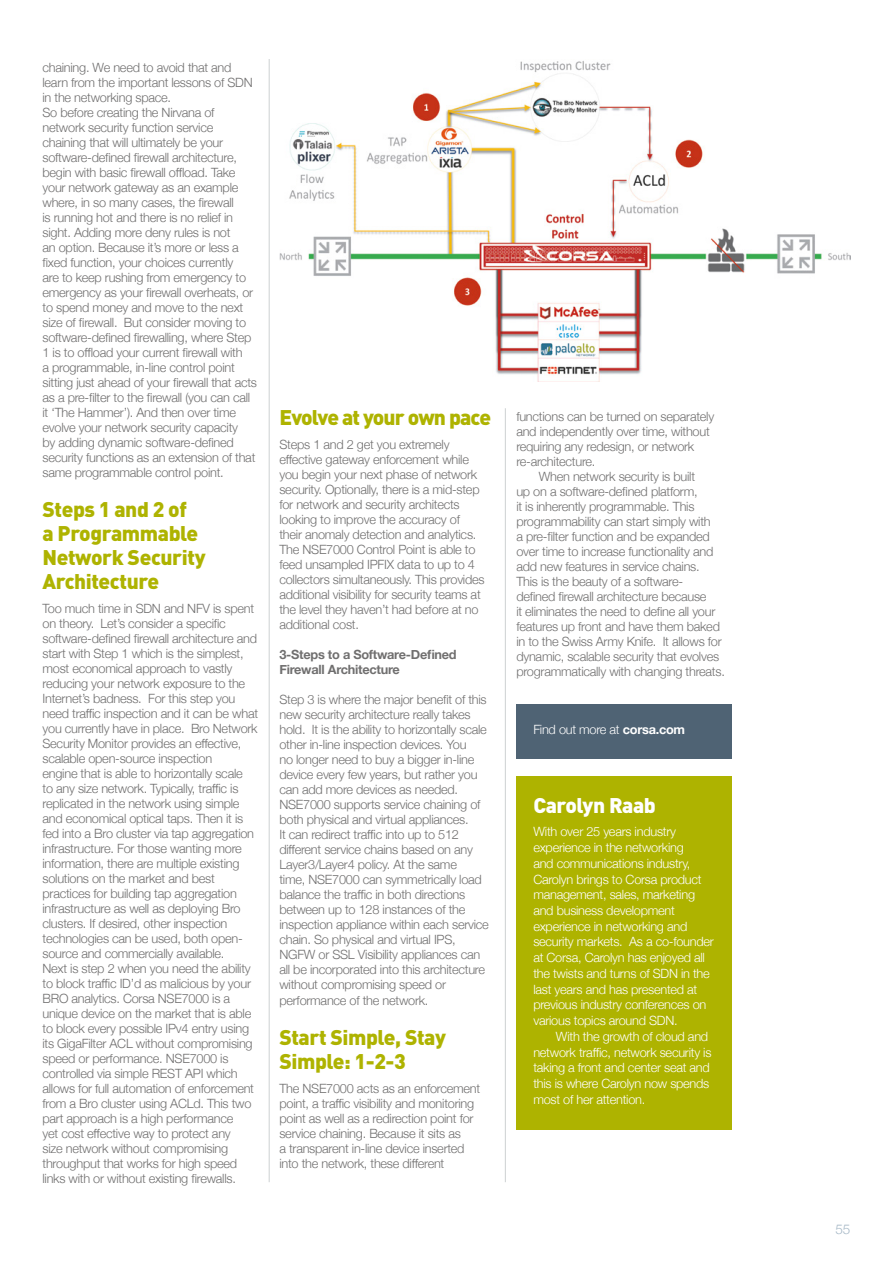
<style>
.page{position:relative;width:893px;height:1263px;background:#fff}
.page>*{position:absolute;margin:0;border:0;box-sizing:border-box;transform-origin:0 0}
.t1{font:900 21px/24px "DIN";letter-spacing:-.02em;color:#aeb300}
.t2{font:900 21px "DIN";letter-spacing:-.04em;color:#aeb300}
.t3{font:900 21px "DIN";letter-spacing:-.02em;color:#fff}
.t4{font:300 13.5px "Helvetica Neue";color:#a6b8c6}
.t5{font:300 12.75px/15px "Helvetica Neue";letter-spacing:-.02em;color:#706f6f}
.t6{font:300 12.75px/15.8px "Helvetica Neue";letter-spacing:-.02em;color:#fff}
.t7{font:700 12.75px/15px "Helvetica Neue";letter-spacing:-.02em;color:#706f6f}
.s1{font-weight:700}
</style>
<div class="page">
<div style="left:516px;top:776px;width:216px;height:354px;background:#aeb300"></div>
<div style="left:516px;top:705px;width:216px;height:54px;background:#4f6374"></div>
<hr style="left:269px;top:59px;width:1px;height:1123px;background:#cdd1d2">
<hr style="left:505px;top:408px;width:1px;height:774px;background:#cdd1d2">
<img style="left:279px;top:61px;width:571px;height:320px">
<p class="t5" style="left:43px;top:59px;width:216px">chaining. We need to avoid that and learn from the important lessons of SDN in the networking space.<br>So before creating the Nirvana of network security function service chaining that will ultimately be your software-defined firewall architecture, begin with basic firewall offload. Take your network gateway as an example where, in so many cases, the firewall<br>is running hot and there is no relief in sight. Adding more deny rules is not<br>an option. Because it’s more or less a fixed function, your choices currently<br>are to keep rushing from emergency to emergency as your firewall overheats, or to spend money and move to the next size of firewall. But consider moving to software-defined firewalling, where Step 1 is to offload your current firewall with<br>a programmable, in-line control point sitting just ahead of your firewall that acts as a pre-filter to the firewall (you can call it ‘The Hammer’). And then over time evolve your network security capacity<br>by adding dynamic software-defined security functions as an extension of that same programmable control point.</p>
<h1 class="t1" style="left:43px;top:496px;width:164px">Steps 1 and 2 of<br>a Programmable<br>Network Security<br>Architecture</h1>
<p class="t5" style="left:43px;top:600px;width:217px">Too much time in SDN and NFV is spent on theory. Let’s consider a specific software-defined firewall architecture and start with Step 1 which is the simplest, most economical approach to vastly reducing your network exposure to the Internet’s badness. For this step you need traffic inspection and it can be what you currently have in place. Bro Network Security Monitor provides an effective, scalable open-source inspection<br>engine that is able to horizontally scale<br>to any size network. Typically, traffic is replicated in the network using simple and economical optical taps. Then it is fed into a Bro cluster via tap aggregation infrastructure. For those wanting more information, there are multiple existing solutions on the market and best practices for building tap aggregation infrastructure as well as deploying Bro clusters. If desired, other inspection technologies can be used, both open&shy;source and commercially available.<br>Next is step 2 when you need the ability to block traffic ID’d as malicious by your BRO analytics. Corsa NSE7000 is a unique device on the market that is able to block every possible IPv4 entry using its GigaFilter ACL without compromising speed or performance. NSE7000 is controlled via simple REST API which allows for full automation of enforcement from a Bro cluster using ACLd. This two part approach is a high performance<br>yet cost effective way to protect any<br>size network without compromising throughput that works for high speed links with or without existing firewalls.</p>
<h1 class="t2" style="left:279px;top:404px;width:213px">Evolve at your own pace</h1>
<p class="t5" style="left:279px;top:436px;width:207px">Steps 1 and 2 get you extremely effective gateway enforcement while you begin your next phase of network security. Optionally, there is a mid-step for network and security architects looking to improve the accuracy of their anomaly detection and analytics.<br>The NSE7000 Control Point is able to feed unsampled IPFIX data to up to 4 collectors simultaneously. This provides additional visibility for security teams at the level they haven’t had before at no additional cost.</p>
<p class="t7" style="left:279px;top:647px;width:179px">3-Steps to a Software-Defined<br>Firewall Architecture</p>
<p class="t5" style="left:279px;top:691px;width:211px">Step 3 is where the major benefit of this new security architecture really takes hold. It is the ability to horizontally scale other in-line inspection devices. You<br>no longer need to buy a bigger in-line device every few years, but rather you can add more devices as needed.<br>NSE7000 supports service chaining of both physical and virtual appliances.<br>It can redirect traffic into up to 512 different service chains based on any Layer3/Layer4 policy. At the same<br>time, NSE7000 can symmetrically load balance the traffic in both directions between up to 128 instances of the inspection appliance within each service chain. So physical and virtual IPS, NGFW or SSL Visibility appliances can all be incorporated into this architecture without compromising speed or performance of the network.</p>
<h1 class="t1" style="left:279px;top:1024px;width:168px">Start Simple, Stay<br>Simple: 1-2-3</h1>
<p class="t5" style="left:279px;top:1080px;width:202px">The NSE7000 acts as an enforcement point, a traffic visibility and monitoring point as well as a redirection point for service chaining. Because it sits as<br>a transparent in-line device inserted into the network, these different</p>
<p class="t5" style="left:516px;top:408px;width:199px">functions can be turned on separately</p>
<p class="t5" style="left:516px;top:423px;width:195px">and independently over time, without</p>
<p class="t5" style="left:516px;top:438px;width:179px">requiring any redesign, or network</p>
<p class="t5" style="left:516px;top:453px;width:81px">re-architecture.</p>
<p class="t5" style="left:539px;top:468px;width:158px">When network security is built</p>
<p class="t5" style="left:516px;top:483px;width:183px">up on a software-defined platform,</p>
<p class="t5" style="left:516px;top:498px;width:180px">it is inherently programmable. This</p>
<p class="t5" style="left:516px;top:513px;width:196px">programmability can start simply with</p>
<p class="t5" style="left:516px;top:527px;width:195px">a pre-filter function and be expanded</p>
<p class="t5" style="left:516px;top:542px;width:198px">over time to increase functionality and</p>
<p class="t5" style="left:516px;top:557px;width:185px">add new features in service chains.</p>
<p class="t5" style="left:516px;top:572px;width:168px">This is the beauty of a software-</p>
<p class="t5" style="left:516px;top:587px;width:192px">defined firewall architecture because</p>
<p class="t5" style="left:516px;top:602px;width:201px">it eliminates the need to define all your</p>
<p class="t5" style="left:516px;top:617px;width:205px">features up front and have them baked</p>
<p class="t5" style="left:516px;top:632px;width:207px">in to the Swiss Army Knife. It allows for</p>
<p class="t5" style="left:516px;top:647px;width:204px">dynamic, scalable security that evolves</p>
<p class="t5" style="left:516px;top:662px;width:210px">programmatically with changing threats.</p>
<p class="t6" style="left:533px;top:721px;width:153px">Find out more at <span class="s1">corsa.com</span></p>
<h1 class="t3" style="left:533px;top:791px;width:124px">Carolyn Raab</h1>
<p class="t6" style="left:533px;top:823px;width:182px">With over 25 years industry experience in the networking<br>and communications industry,<br>Carolyn brings to Corsa product management, sales, marketing and business development experience in networking and security markets. As a co-founder at Corsa, Carolyn has enjoyed all the twists and turns of SDN in the last years and has presented at previous industry conferences on various topics around SDN.</p>
<p class="t6" style="left:533px;top:1028px;width:180px;text-indent:23px">With the growth of cloud and network traffic, network security is taking a front and center seat and this is where Carolyn now spends most of her attention.</p>
<p class="t4" style="left:836px;top:1218px;width:16px">55</p>
</div>
